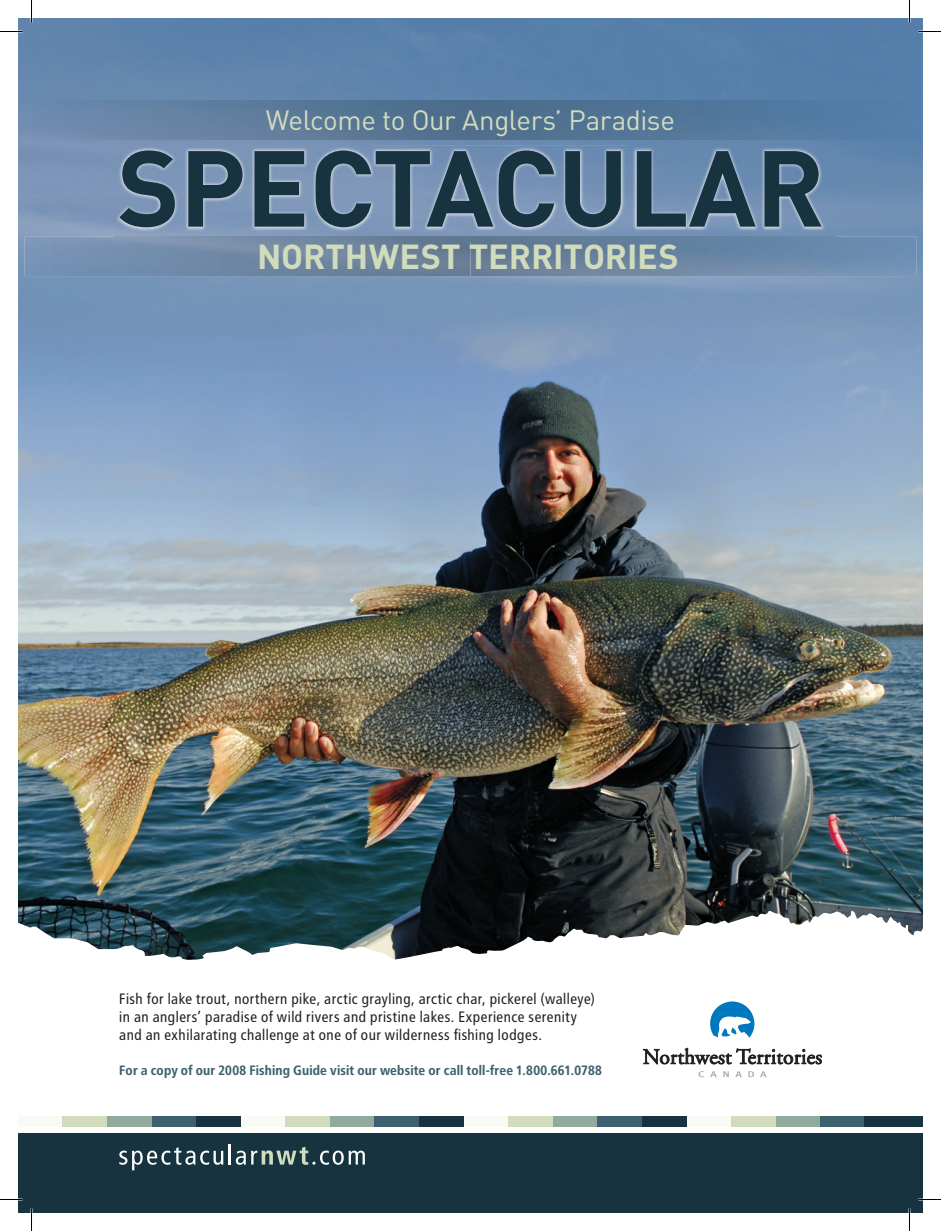
<style>
.page{position:relative;width:941px;height:1231px;background:#fff}
.page>*{position:absolute;margin:0;border:0;box-sizing:border-box;transform-origin:0 0}
.t1{font:700 34.2px "DIN";letter-spacing:-.005em;color:#d1dcbc}
.t2{font:27.6px "DIN";letter-spacing:-.015em;color:#d1dcbc}
.t3{font:15px/18px "Transit";letter-spacing:-.005em;color:#231f20}
.t4{font:700 13.5px "Transit";letter-spacing:-.01em;color:#3c606d}
</style>
<div class="page">
<img style="left:18px;top:18px;width:904px;height:891px">
<img style="left:25px;top:100px;width:891px;height:39px">
<img style="left:25px;top:237px;width:891px;height:39px">
<div style="left:686px;top:1116px;width:45px;height:11px;background:#f7fbf3"></div>
<div style="left:731px;top:1116px;width:44px;height:11px;background:#d1dcbc"></div>
<div style="left:775px;top:1116px;width:45px;height:11px;background:#90aa9c"></div>
<div style="left:820px;top:1116px;width:44px;height:11px;background:#3c606d"></div>
<div style="left:864px;top:1116px;width:58px;height:11px;background:#173340"></div>
<div style="left:18px;top:1116px;width:45px;height:11px;background:#f7fbf3"></div>
<div style="left:63px;top:1116px;width:44px;height:11px;background:#d1dcbc"></div>
<div style="left:107px;top:1116px;width:45px;height:11px;background:#90aa9c"></div>
<div style="left:152px;top:1116px;width:44px;height:11px;background:#3c606d"></div>
<div style="left:196px;top:1116px;width:45px;height:11px;background:#173340"></div>
<div style="left:241px;top:1116px;width:44px;height:11px;background:#f7fbf3"></div>
<div style="left:285px;top:1116px;width:45px;height:11px;background:#d1dcbc"></div>
<div style="left:330px;top:1116px;width:44px;height:11px;background:#90aa9c"></div>
<div style="left:374px;top:1116px;width:45px;height:11px;background:#3c606d"></div>
<div style="left:419px;top:1116px;width:45px;height:11px;background:#173340"></div>
<div style="left:464px;top:1116px;width:44px;height:11px;background:#f7fbf3"></div>
<div style="left:508px;top:1116px;width:45px;height:11px;background:#d1dcbc"></div>
<div style="left:553px;top:1116px;width:44px;height:11px;background:#90aa9c"></div>
<div style="left:597px;top:1116px;width:45px;height:11px;background:#3c606d"></div>
<div style="left:642px;top:1116px;width:44px;height:11px;background:#173340"></div>
<div style="left:18px;top:1133px;width:904px;height:80px;background:#173340"></div>
<svg style="left:710px;top:1001px;width:44px;height:36px"></svg>
<svg style="left:698px;top:1071px;width:6px;height:6px"></svg>
<svg style="left:710px;top:1071px;width:6px;height:6px"></svg>
<svg style="left:723px;top:1071px;width:5px;height:6px"></svg>
<svg style="left:735px;top:1071px;width:7px;height:6px"></svg>
<svg style="left:748px;top:1071px;width:6px;height:6px"></svg>
<svg style="left:760px;top:1071px;width:6px;height:6px"></svg>
<svg style="left:643px;top:1048px;width:178px;height:16px"></svg>
<svg style="left:119px;top:1147px;width:104px;height:23px"></svg>
<hr style="left:229px;top:1144px;width:2px;height:20px;background:#fff">
<svg style="left:236px;top:1146px;width:129px;height:19px"></svg>
<svg style="left:18px;top:909px;width:904px;height:51px"></svg>
<img style="left:115px;top:146px;width:257px;height:91px">
<img style="left:372px;top:146px;width:258px;height:91px">
<img style="left:630px;top:146px;width:206px;height:91px">
<img style="left:115px;top:237px;width:721px;height:5px">
<svg style="left:119px;top:150px;width:702px;height:77px;background:#536e86"></svg>
<hr style="left:0;top:1198px;width:22px;height:2px;background:#fff">
<hr style="left:918px;top:1198px;width:22px;height:2px;background:#fff">
<hr style="left:908px;top:0;width:2px;height:22px;background:#fff">
<hr style="left:908px;top:1208px;width:2px;height:23px;background:#fff">
<svg style="left:0;top:31px;width:22px;height:1px"></svg>
<svg style="left:918px;top:31px;width:22px;height:1px"></svg>
<svg style="left:0;top:1199px;width:22px;height:1px"></svg>
<svg style="left:918px;top:1199px;width:22px;height:1px"></svg>
<svg style="left:31px;top:0;width:1px;height:22px"></svg>
<svg style="left:31px;top:1208px;width:1px;height:23px"></svg>
<svg style="left:909px;top:0;width:1px;height:22px"></svg>
<svg style="left:909px;top:1208px;width:1px;height:23px"></svg>
<h2 class="t2" style="left:266px;top:103px;width:410px">Welcome to Our Anglers’ Paradise</h2>
<h1 class="t1" style="left:257px;top:234px;width:423px">NORTHWEST TERRITORIES</h1>
<p class="t3" style="left:119px;top:990px;width:478px">Fish for lake trout, northern pike, arctic grayling, arctic char, pickerel (walleye) in an anglers’ paradise of wild rivers and pristine lakes. Experience serenity and an exhilarating challenge at one of our wilderness fishing lodges.</p>
<p class="t4" style="left:119px;top:1062px;width:484px">For a copy of our 2008 Fishing Guide visit our website or call toll-free 1.800.661.0788</p>
</div>
